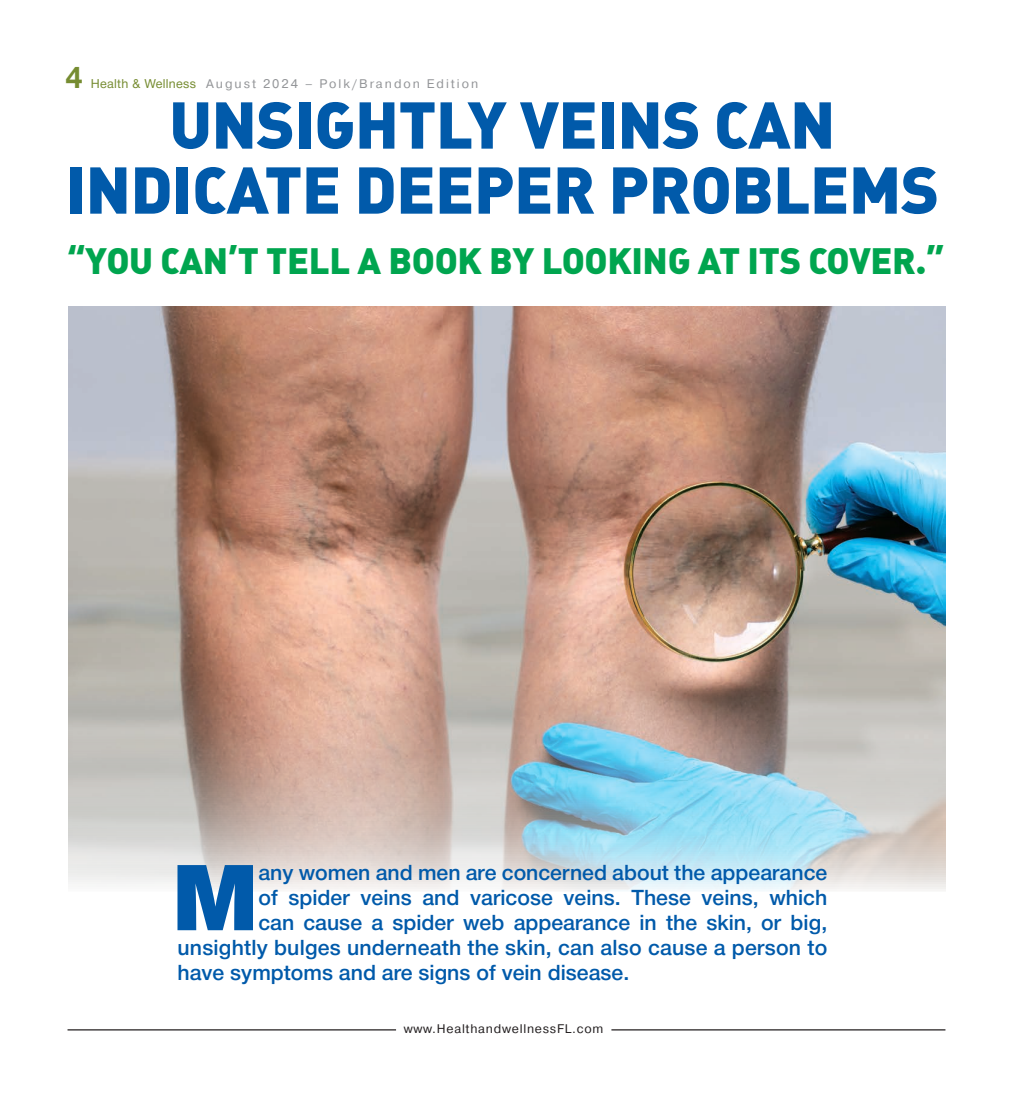
<style>
.page{position:relative;width:1013px;height:1103px;background:#fff}
.page>*{position:absolute;margin:0;border:0;box-sizing:border-box;transform-origin:0 0}
.t1{font:900 91.5px "Helvetica Neue Cyr";color:#015aaa}
.t2{font:900 65px/65px "Plumb";letter-spacing:-.01em;color:#015aaa;text-align:center}
.t3{font:900 36.25px "Plumb";letter-spacing:-.01em;color:#00a54f}
.t4{font:700 30px "Helvetica Neue Cyr";color:#768c31}
.t5{font:500 21.25px "Helvetica Neue Cyr";color:#015aaa}
.t6{font:12.5px "Pragmatica";letter-spacing:.16em;color:#939598}
.t7{font:12.5px "Pragmatica";letter-spacing:.06em;color:#231f20}
.s1{font-family:"Helvetica Neue Cyr";color:#768c31}
</style>
<div class="page">
<hr style="left:68px;top:1029px;width:328px;height:1px;background:#231f20">
<hr style="left:611px;top:1029px;width:334px;height:1px;background:#231f20">
<img style="left:69px;top:307px;width:876px;height:584px">
<h3 class="t4" style="left:66px;top:61px;width:18px">4</h3>
<p class="t6" style="left:91px;top:76px;width:389px"><span class="s1">Health &amp; Wellness</span> August 2024 – Polk/Brandon Edition</p>
<h2 class="t2" style="left:65px;top:92px;width:875px">UNSIGHTLY VEINS CAN<br>INDICATE DEEPER PROBLEMS</h2>
<h3 class="t3" style="left:67px;top:240px;width:879px">“YOU CAN’T TELL A BOOK BY LOOKING AT ITS COVER.”</h3>
<h1 class="t1" style="left:172px;top:846px;width:88px">M</h1>
<p class="t5" style="left:258px;top:861px;width:570px">any women and men are concerned about the appearance</p>
<p class="t5" style="left:258px;top:886px;width:570px">of spider veins and varicose veins. These veins, which</p>
<p class="t5" style="left:258px;top:911px;width:570px">can cause a spider web appearance in the skin, or big,</p>
<p class="t5" style="left:177px;top:936px;width:651px">unsightly bulges underneath the skin, can also cause a person to</p>
<p class="t5" style="left:177px;top:961px;width:453px">have symptoms and are signs of vein disease.</p>
<p class="t7" style="left:403px;top:1021px;width:201px">www.HealthandwellnessFL.com</p>
</div>
